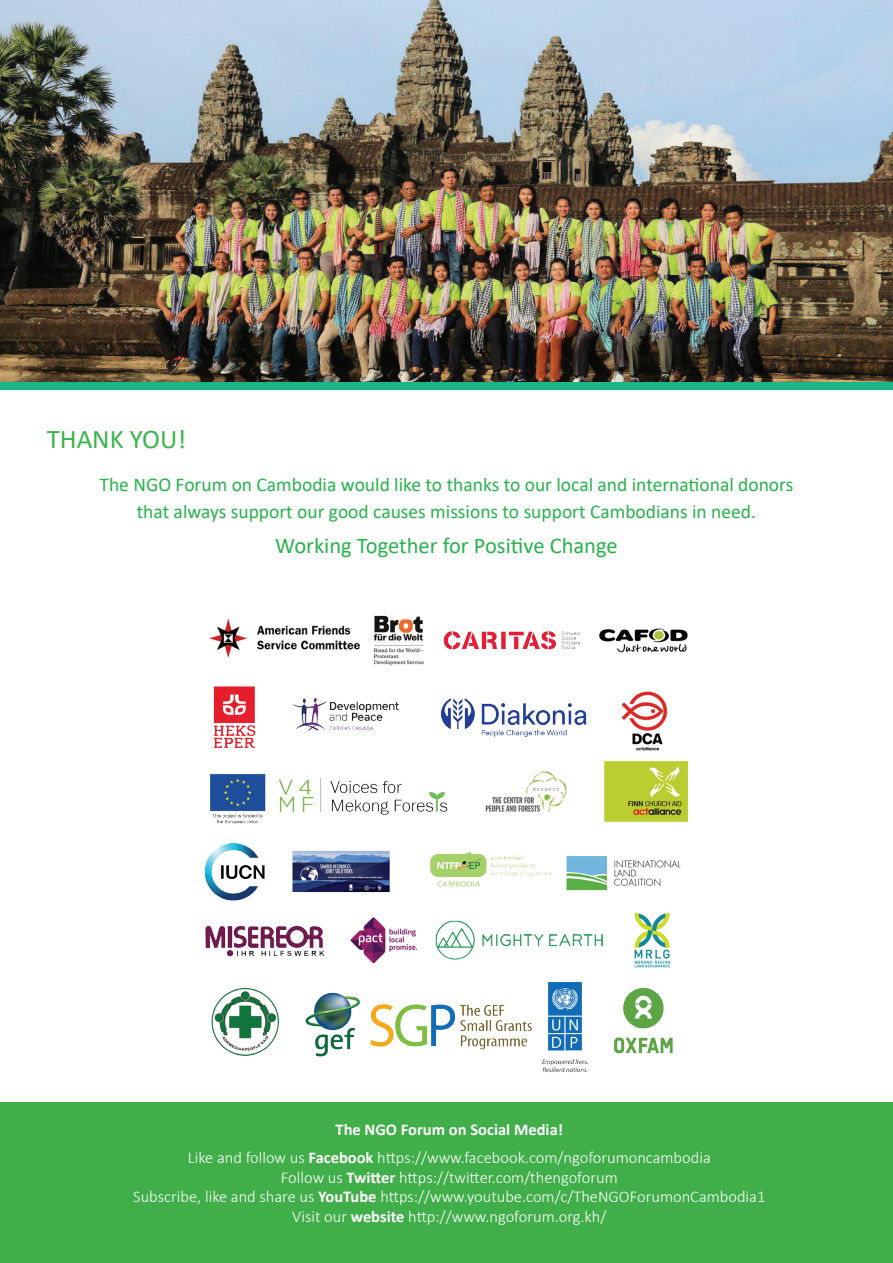
<style>
.page{position:relative;width:893px;height:1263px;background:#fff}
.page>*{position:absolute;margin:0;border:0;box-sizing:border-box;transform-origin:0 0}
.t1{font:27px "Calibri";color:#3ab54a}
.t2{font:22.5px "Calibri";color:#28b24b}
.t3{font:19.5px/27px "Calibri";color:#28b24b;text-align:center}
.t4{font:300 16.5px/19.5px "Calibri";color:#fff;text-align:center}
.s1{font-weight:700}
</style>
<div class="page">
<img style="left:0;top:0;width:893px;height:382px">
<div style="left:1px;top:1102px;width:892px;height:161px;background:#40ae49"></div>
<div style="left:0;top:382px;width:893px;height:8px;background:#1bb688"></div>
<img style="left:204px;top:615px;width:484px;height:457px">
<h1 class="t1" style="left:47px;top:420px;width:141px">THANK YOU!</h1>
<p class="t3" style="left:100px;top:470px;width:695px">The NGO Forum on Cambodia would like to thanks to our local and international donors that always support our good causes missions to support Cambodians in need.</p>
<h2 class="t2" style="left:275px;top:530px;width:344px">Working Together for Positive Change</h2>
<p class="t4" style="left:188px;top:1115px;width:524px;line-height:28.5px"><span class="s1">The NGO Forum on Social Media!<br></span>Like and follow us <span class="s1">Facebook</span> https://www.facebook.com/ngoforumoncambodia</p>
<p class="t4" style="left:133px;top:1167px;width:634px">Follow us <span class="s1">Twitter</span> https://twitter.com/thengoforum<br>Subscribe, like and share us <span class="s1">YouTube</span> https://www.youtube.com/c/TheNGOForumonCambodia1<br>Visit our <span class="s1">website</span> http://www.ngoforum.org.kh/</p>
</div>
